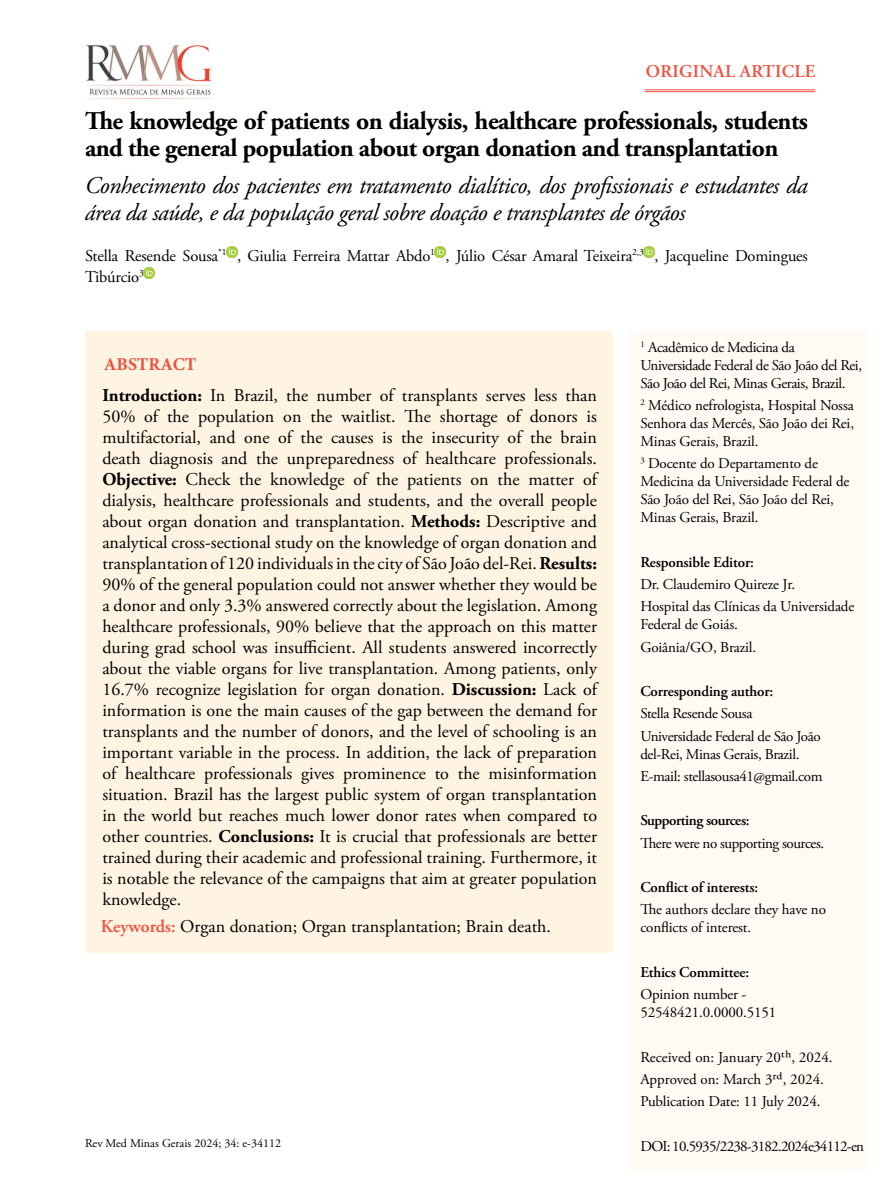
<style>
.page{position:relative;width:893px;height:1191px;background:#fff}
.page>*{position:absolute;margin:0;border:0;box-sizing:border-box;transform-origin:0 0}
.t1{font:700 25.5px/27px "Adobe Garamond Pro";letter-spacing:-.02em;color:#000}
.t2{font:italic 24px/27px "Adobe Garamond Pro";letter-spacing:-.02em;color:#000}
.t3{font:18px/21px "Adobe Garamond Pro";color:#000;text-align:justify}
.t4{font:600 18px "Adobe Garamond Pro";letter-spacing:.015em;color:#f04e3d}
.t5{font:700 18px "Minion Pro";color:#f04e3d}
.t6{font:16.5px/21px "Adobe Garamond Pro";letter-spacing:-.01em;color:#000}
.t7{font:15px/18px "Adobe Garamond Pro";letter-spacing:-.01em;color:#000}
.t8{font:15px/18px "Adobe Garamond Pro";letter-spacing:-.03em;color:#000}
.t9{font:600 15px "Adobe Garamond Pro";letter-spacing:-.01em;color:#000}
.t10{font:15px "Adobe Garamond Pro";letter-spacing:-.05em;color:#000}
.t11{font:600 15px "Adobe Garamond Pro";letter-spacing:-.03em;color:#000}
.t12{font:12px "Adobe Garamond Pro";color:#000101}
.s1{font-weight:700}
.s2{font-weight:600;color:#f04e3d}
</style>
<div class="page">
<div style="left:85px;top:331px;width:527px;height:621px;background:#fff3e1"></div>
<div style="left:629px;top:331px;width:238px;height:838px;background:#fffaf4"></div>
<hr style="left:645px;top:90px;width:170px;height:1px;background:#f04e3d">
<hr style="left:645px;top:91px;width:170px;height:1px;background:#f04e3d">
<img style="left:86px;top:45px;width:126px;height:54px">
<svg style="left:227px;top:247px;width:10px;height:10px"></svg>
<svg style="left:435px;top:247px;width:11px;height:10px"></svg>
<svg style="left:644px;top:247px;width:10px;height:10px"></svg>
<svg style="left:144px;top:268px;width:10px;height:10px"></svg>
<p class="t4" style="left:646px;top:61px;width:171px">ORIGINAL ARTICLE</p>
<h1 class="t1" style="left:85px;top:108px;width:724px">The knowledge of patients on dialysis, healthcare professionals, students and the general population about organ donation and transplantation</h1>
<h2 class="t2" style="left:85px;top:172px;width:724px">Conhecimento dos pacientes em tratamento dialítico, dos profissionais e estudantes da área da saúde, e da população geral sobre doação e transplantes de órgãos</h2>
<p class="t6" style="left:85px;top:245px;width:724px">Stella Resende Sousa<sup>*1</sup> , Giulia Ferreira Mattar Abdo<sup>1</sup> , Júlio César Amaral Teixeira<sup>2,3</sup> , Jacqueline Domingues<br>Tibúrcio<sup>3</sup></p>
<p class="t5" style="left:104px;top:352px;width:94px">ABSTRACT</p>
<p class="t3" style="left:102px;top:385px;width:496px"><span class="s1">Introduction:</span> In Brazil, the number of transplants serves less than 50% of the population on the waitlist. The shortage of donors is multifactorial, and one of the causes is the insecurity of the brain death diagnosis and the unpreparedness of healthcare professionals.<br><span class="s1">Objective:</span> Check the knowledge of the patients on the matter of dialysis, healthcare professionals and students, and the overall people about organ donation and transplantation. <span class="s1">Methods:</span> Descriptive and analytical cross-sectional study on the knowledge of organ donation and transplantation of 120 individuals in the city of São João del-Rei. <span class="s1">Results:<br></span>90% of the general population could not answer whether they would be a donor and only 3.3% answered correctly about the legislation. Among healthcare professionals, 90% believe that the approach on this matter during grad school was insufficient. All students answered incorrectly about the viable organs for live transplantation. Among patients, only 16.7% recognize legislation for organ donation. <span class="s1">Discussion:</span> Lack of information is one the main causes of the gap between the demand for transplants and the number of donors, and the level of schooling is an important variable in the process. In addition, the lack of preparation of healthcare professionals gives prominence to the misinformation situation. Brazil has the largest public system of organ transplantation in the world but reaches much lower donor rates when compared to other countries. <span class="s1">Conclusions:</span> It is crucial that professionals are better trained during their academic and professional training. Furthermore, it is notable the relevance of the campaigns that aim at greater population knowledge.</p>
<p class="t3" style="left:101px;top:916px;width:451px"><span class="s2">Keywords:</span> Organ donation; Organ transplantation; Brain death.</p>
<p class="t12" style="left:85px;top:1135px;width:197px">Rev Med Minas Gerais 2024; 34: e-34112</p>
<p class="t8" style="left:640px;top:338px;width:223px"><sup>1</sup> Acadêmico de Medicina da<br>Universidade Federal de São João del Rei,<br>São João del Rei, Minas Gerais, Brazil.</p>
<p class="t7" style="left:640px;top:397px;width:215px;text-align:justify"><sup>2</sup> Médico nefrologista, Hospital Nossa Senhora das Mercês, São João dei Rei, Minas Gerais, Brazil.</p>
<p class="t7" style="left:640px;top:455px;width:211px"><sup>3</sup> Docente do Departamento de<br>Medicina da Universidade Federal de<br>São João del Rei, São João del Rei,<br>Minas Gerais, Brazil.</p>
<p class="t9" style="left:640px;top:553px;width:115px">Responsible Editor:</p>
<p class="t7" style="left:640px;top:573px;width:215px;line-height:22.2px">Dr. Claudemiro Quireze Jr.<br>Hospital das Clínicas da Universidade</p>
<p class="t7" style="left:640px;top:614px;width:117px;line-height:22.2px">Federal de Goiás.<br>Goiânia/GO, Brazil.</p>
<p class="t9" style="left:640px;top:682px;width:134px">Corresponding author:</p>
<p class="t7" style="left:640px;top:703px;width:182px;line-height:22.2px">Stella Resende Sousa<br>Universidade Federal de São João</p>
<p class="t7" style="left:640px;top:743px;width:184px;line-height:22.2px">del-Rei, Minas Gerais, Brazil.<br>E-mail: stellasousa41@gmail.com</p>
<p class="t11" style="left:640px;top:812px;width:111px">Supporting sources:</p>
<p class="t8" style="left:640px;top:834px;width:185px">There were no supporting sources.</p>
<p class="t9" style="left:640px;top:878px;width:120px">Conflict of interests:</p>
<p class="t7" style="left:640px;top:901px;width:187px">The authors declare they have no conflicts of interest.</p>
<p class="t9" style="left:640px;top:963px;width:111px">Ethics Committee:</p>
<p class="t7" style="left:640px;top:986px;width:137px">Opinion number -<br>52548421.0.0000.5151</p>
<p class="t7" style="left:640px;top:1046px;width:194px;line-height:22.2px">Received on: January 20th, 2024.<br>Approved on: March 3rd, 2024.<br>Publication Date: 11 July 2024.</p>
<p class="t10" style="left:640px;top:1137px;width:225px">DOI: 10.5935/2238-3182.2024e34112-en</p>
</div>
